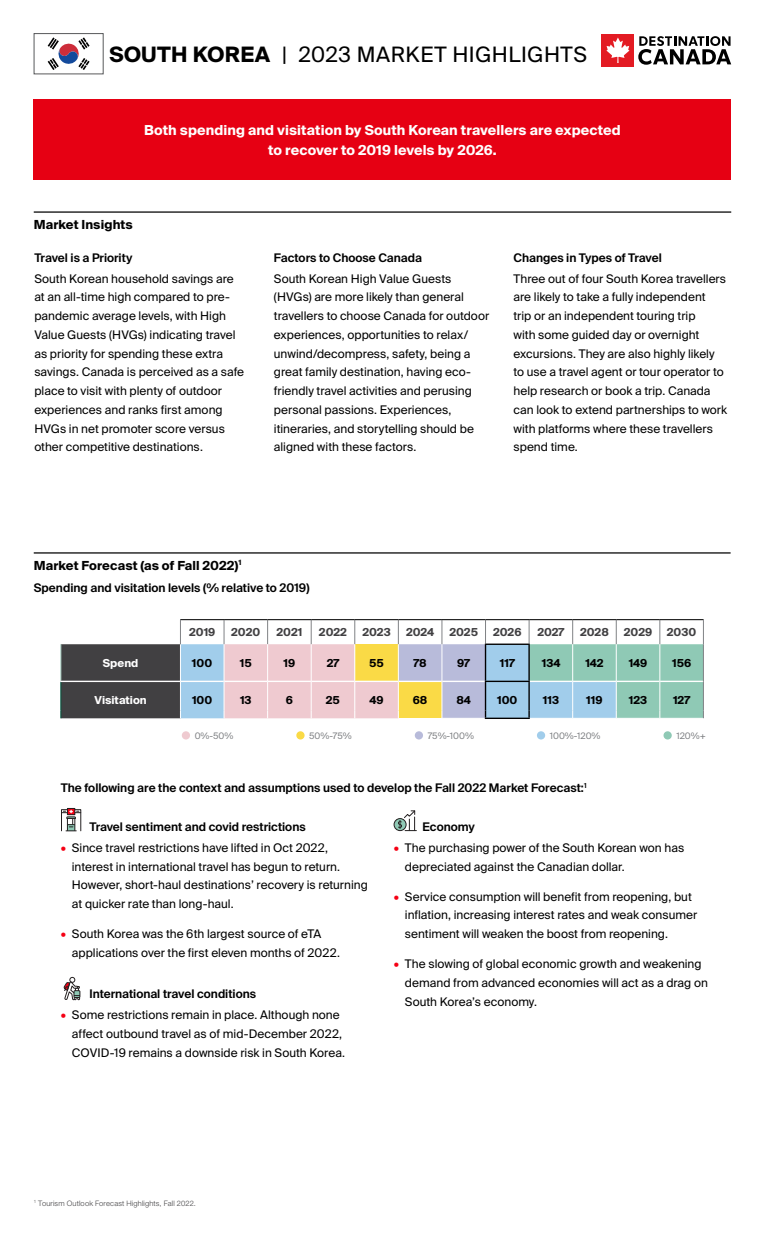
<style>
.page{position:relative;width:765px;height:1260px;background:#fff}
.page>*{position:absolute;margin:0;border:0;box-sizing:border-box;transform-origin:0 0}
.t1{font:21.25px "Suisse Intl";letter-spacing:.02em;color:#000}
.t2{font:700 13.75px/20px "Suisse Intl";letter-spacing:.005em;color:#fff;text-align:center}
.t3{font:700 12.5px "Suisse Intl";letter-spacing:.01em;color:#000}
.t4{font:11.88px/18.8px "Suisse Intl";color:#000}
.t5{font:600 11.88px "Suisse Intl";color:#000}
.t6{font:700 11px "Suisse Intl";color:#000}
.t7{font:700 11px "Suisse Intl";color:#414042}
.t8{font:700 11px "Suisse Intl";color:#fff}
.t9{font:9px "Suisse Intl";color:#808285}
.t10{font:300 7.5px "Helvetica Neue LT Pro";letter-spacing:.025em;color:#414042}
.s1{font-weight:700}
.s2{color:#f50014}
</style>
<div class="page">
<div style="left:602px;top:34px;width:32px;height:33px;background:#e31b23"></div>
<svg style="left:606px;top:37px;width:24px;height:26px"></svg>
<svg style="left:638px;top:36px;width:93px;height:29px"></svg>
<hr style="left:34px;top:552px;width:697px;height:2px;background:#000">
<hr style="left:34px;top:211px;width:697px;height:2px;background:#000">
<div style="left:34px;top:99px;width:697px;height:81px;background:#e60013"></div>
<div style="left:182px;top:731px;width:8px;height:9px;background:#efcad0;border-radius:50%"></div>
<div style="left:296px;top:731px;width:9px;height:9px;background:#fada46;border-radius:50%"></div>
<div style="left:664px;top:731px;width:8px;height:9px;background:#8fc9b5;border-radius:50%"></div>
<div style="left:537px;top:731px;width:8px;height:9px;background:#a1cdeb;border-radius:50%"></div>
<div style="left:415px;top:731px;width:8px;height:9px;background:#b8bbda;border-radius:50%"></div>
<svg style="left:48px;top:37px;width:42px;height:33px"></svg>
<div style="left:34px;top:33px;width:69px;height:41px;border:1px solid #58595b"></div>
<hr style="left:180px;top:619px;width:44px;height:1px;background:#000">
<hr style="left:224px;top:619px;width:44px;height:1px;background:#000">
<hr style="left:268px;top:619px;width:43px;height:1px;background:#000">
<hr style="left:311px;top:619px;width:44px;height:1px;background:#000">
<hr style="left:355px;top:619px;width:43px;height:1px;background:#000">
<hr style="left:398px;top:619px;width:44px;height:1px;background:#000">
<hr style="left:442px;top:619px;width:44px;height:1px;background:#000">
<hr style="left:486px;top:619px;width:43px;height:1px;background:#000">
<hr style="left:529px;top:619px;width:44px;height:1px;background:#000">
<hr style="left:573px;top:619px;width:43px;height:1px;background:#000">
<hr style="left:616px;top:619px;width:44px;height:1px;background:#000">
<hr style="left:660px;top:619px;width:44px;height:1px;background:#000">
<hr style="left:485px;top:718px;width:45px;height:1px;background:#000">
<svg style="left:61px;top:620px;width:643px;height:98px"></svg>
<div style="left:67px;top:808px;width:8px;height:7px;border:1px solid #231f20"></div>
<svg style="left:61px;top:809px;width:20px;height:23px"></svg>
<svg style="left:63px;top:977px;width:17px;height:24px"></svg>
<svg style="left:393px;top:818px;width:24px;height:14px"></svg>
<div style="left:394px;top:819px;width:12px;height:12px;background:#8fc9b5;border-radius:50%"></div>
<div style="left:394px;top:818px;width:12px;height:13px;border:1px solid #231f20;border-radius:50%"></div>
<svg style="left:398px;top:810px;width:18px;height:21px"></svg>
<h1 class="t1" style="left:109px;top:42px;width:479px"><span class="s1">SOUTH KOREA</span> | 2023 MARKET HIGHLIGHTS</h1>
<p class="t2" style="left:144px;top:120px;width:478px">Both spending and visitation by South Korean travellers are expected to recover to 2019 levels by 2026.</p>
<p class="t3" style="left:34px;top:217px;width:101px">Market Insights</p>
<p class="t5" style="left:34px;top:251px;width:100px">Travel is a Priority</p>
<p class="t4" style="left:34px;top:269px;width:211px">South Korean household savings are at an all-time high compared to pre&shy;pandemic average levels, with High Value Guests (HVGs) indicating travel as priority for spending these extra savings. Canada is perceived as a safe place to visit with plenty of outdoor experiences and ranks first among HVGs in net promoter score versus other competitive destinations.</p>
<p class="t5" style="left:274px;top:251px;width:150px">Factors to Choose Canada</p>
<p class="t4" style="left:274px;top:269px;width:217px">South Korean High Value Guests (HVGs) are more likely than general travellers to choose Canada for outdoor experiences, opportunities to relax/ unwind/decompress, safety, being a great family destination, having eco&shy;friendly travel activities and perusing personal passions. Experiences, itineraries, and storytelling should be aligned with these factors.</p>
<p class="t5" style="left:514px;top:251px;width:150px">Changes in Types of Travel</p>
<p class="t4" style="left:514px;top:269px;width:215px">Three out of four South Korea travellers are likely to take a fully independent<br>trip or an independent touring trip<br>with some guided day or overnight excursions. They are also highly likely to use a travel agent or tour operator to help research or book a trip. Canada can look to extend partnerships to work with platforms where these travellers spend time.</p>
<p class="t3" style="left:34px;top:558px;width:209px">Market Forecast (as of Fall 2022)<sup>1</sup></p>
<p class="t5" style="left:34px;top:581px;width:277px">Spending and visitation levels (% relative to 2019)</p>
<p class="t7" style="left:189px;top:626px;width:28px">2019</p>
<p class="t7" style="left:231px;top:626px;width:31px">2020</p>
<p class="t7" style="left:276px;top:626px;width:27px">2021</p>
<p class="t7" style="left:319px;top:626px;width:30px">2022</p>
<p class="t7" style="left:362px;top:626px;width:30px">2023</p>
<p class="t7" style="left:406px;top:626px;width:30px">2024</p>
<p class="t7" style="left:449px;top:626px;width:30px">2025</p>
<p class="t7" style="left:493px;top:626px;width:30px">2026</p>
<p class="t7" style="left:537px;top:626px;width:29px">2027</p>
<p class="t7" style="left:580px;top:626px;width:30px">2028</p>
<p class="t7" style="left:624px;top:626px;width:30px">2029</p>
<p class="t7" style="left:667px;top:626px;width:31px">2030</p>
<p class="t8" style="left:103px;top:656px;width:37px">Spend</p>
<p class="t6" style="left:192px;top:656px;width:22px">100</p>
<p class="t6" style="left:240px;top:656px;width:13px">15</p>
<p class="t6" style="left:284px;top:656px;width:13px">19</p>
<p class="t6" style="left:327px;top:656px;width:14px">27</p>
<p class="t6" style="left:369px;top:656px;width:16px">55</p>
<p class="t6" style="left:413px;top:656px;width:15px">78</p>
<p class="t6" style="left:457px;top:656px;width:14px">97</p>
<p class="t6" style="left:500px;top:657px;width:17px">117</p>
<p class="t6" style="left:542px;top:656px;width:20px">134</p>
<p class="t6" style="left:585px;top:656px;width:20px">142</p>
<p class="t6" style="left:629px;top:656px;width:20px">149</p>
<p class="t6" style="left:672px;top:656px;width:21px">156</p>
<p class="t8" style="left:95px;top:694px;width:54px">Visitation</p>
<p class="t6" style="left:192px;top:694px;width:22px">100</p>
<p class="t6" style="left:240px;top:694px;width:13px">13</p>
<p class="t6" style="left:286px;top:694px;width:9px">6</p>
<p class="t6" style="left:326px;top:694px;width:16px">25</p>
<p class="t6" style="left:369px;top:694px;width:16px">49</p>
<p class="t6" style="left:413px;top:694px;width:16px">68</p>
<p class="t6" style="left:456px;top:694px;width:16px">84</p>
<p class="t6" style="left:497px;top:694px;width:22px">100</p>
<p class="t6" style="left:543px;top:694px;width:18px">113</p>
<p class="t6" style="left:586px;top:694px;width:18px">119</p>
<p class="t6" style="left:629px;top:694px;width:20px">123</p>
<p class="t6" style="left:673px;top:694px;width:19px">127</p>
<p class="t9" style="left:195px;top:730px;width:40px">0%-50%</p>
<p class="t9" style="left:309px;top:730px;width:44px">50%-75%</p>
<p class="t9" style="left:428px;top:730px;width:48px">75%-100%</p>
<p class="t9" style="left:550px;top:730px;width:52px">100%-120%</p>
<p class="t9" style="left:676px;top:730px;width:31px">120%+</p>
<p class="t5" style="left:61px;top:781px;width:527px">The following are the context and assumptions used to develop the Fall 2022 Market Forecast:<sup>1</sup></p>
<p class="t5" style="left:89px;top:820px;width:218px">Travel sentiment and covid restrictions</p>
<p class="t4" style="left:72px;top:838px;width:297px;text-indent:-11px"><span class="s2">•</span> Since travel restrictions have lifted in Oct 2022, interest in international travel has begun to return.<br>However, short-haul destinations’ recovery is returning at quicker rate than long-haul.</p>
<p class="t4" style="left:72px;top:925px;width:270px;text-indent:-11px"><span class="s2">•</span> South Korea was the 6th largest source of eTA applications over the first eleven months of 2022.</p>
<p class="t5" style="left:89px;top:987px;width:168px">International travel conditions</p>
<p class="t4" style="left:72px;top:1006px;width:275px;text-indent:-11px"><span class="s2">•</span> Some restrictions remain in place. Although none affect outbound travel as of mid-December 2022,<br>COVID-19 remains a downside risk in South Korea.</p>
<p class="t5" style="left:422px;top:820px;width:54px">Economy</p>
<p class="t4" style="left:405px;top:838px;width:281px;text-indent:-11px"><span class="s2">•</span> The purchasing power of the South Korean won has depreciated against the Canadian dollar.</p>
<p class="t4" style="left:405px;top:887px;width:294px;text-indent:-11px"><span class="s2">•</span> Service consumption will benefit from reopening, but inflation, increasing interest rates and weak consumer sentiment will weaken the boost from reopening.</p>
<p class="t4" style="left:405px;top:955px;width:304px;text-indent:-11px"><span class="s2">•</span> The slowing of global economic growth and weakening demand from advanced economies will act as a drag on<br>South Korea’s economy.</p>
<p class="t10" style="left:34px;top:1199px;width:164px"><sup>1</sup> Tourism Outlook Forecast Highlights, Fall 2022.</p>
</div>
